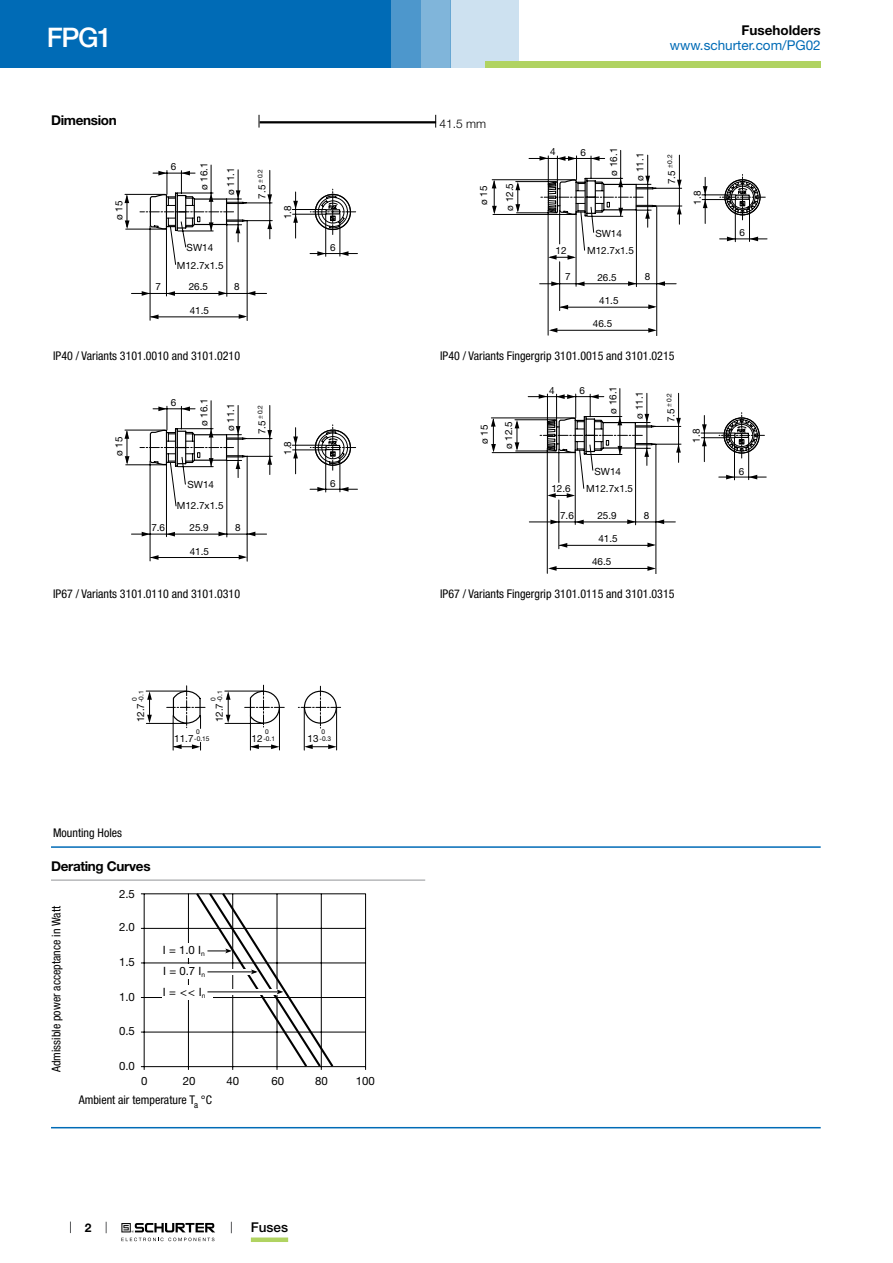
<style>
.page{position:relative;width:893px;height:1263px;background:#fff}
.page>*{position:absolute;margin:0;border:0;box-sizing:border-box;transform-origin:0 0}
.t1{font:500 27px "Helvetica Neue LT";color:#fff}
.t2{font:700 13.5px "Helvetica Neue LT";letter-spacing:-.025em;color:#000}
.t3{font:13.5px "Helvetica Neue LT";color:#006bb6}
.t4{font:700 13.5px "Helvetica Neue LT";color:#000}
.t5{font:500 13.5px "Helvetica Neue LT";color:#000}
.t6{font:condensed 12px "Helvetica Neue LT";color:#000}
.t7{font:300 12px "Helvetica Neue LT";color:#000}
.t8{font:700 12px "Helvetica Neue LT";color:#000}
.t9{font:11.4px "Helvetica Neue LT";color:#000}
.t10{font:9.9px "Helvetica Neue LT";color:#000}
.t11{font:6.6px/6.6px "Helvetica Neue LT";color:#000}
.s1{font-size:9.9px}
</style>
<div class="page">
<svg style="left:70px;top:1221px;width:1px;height:12px"></svg>
<svg style="left:121px;top:1223px;width:94px;height:18px"></svg>
<div style="left:0;top:0;width:391px;height:68px;background:#006bb6"></div>
<div style="left:421px;top:0;width:30px;height:68px;background:#80b5da"></div>
<div style="left:391px;top:0;width:30px;height:68px;background:#4d97cc"></div>
<div style="left:451px;top:0;width:68px;height:68px;background:#cde1f0"></div>
<div style="left:485px;top:62px;width:336px;height:6px;background:#b0d361"></div>
<div style="left:251px;top:1237px;width:37px;height:5px;background:#b0d361"></div>
<svg style="left:259px;top:115px;width:1px;height:13px"></svg>
<hr style="left:260px;top:121px;width:176px;height:2px;background:#000">
<svg style="left:125px;top:165px;width:233px;height:156px"></svg>
<svg style="left:492px;top:180px;width:4px;height:8px"></svg>
<svg style="left:492px;top:206px;width:5px;height:8px"></svg>
<svg style="left:515px;top:155px;width:250px;height:181px"></svg>
<svg style="left:125px;top:400px;width:233px;height:161px"></svg>
<svg style="left:491px;top:418px;width:5px;height:9px"></svg>
<svg style="left:491px;top:444px;width:5px;height:8px"></svg>
<svg style="left:515px;top:394px;width:249px;height:180px"></svg>
<hr style="left:173px;top:716px;width:1px;height:34px;background:#000">
<hr style="left:146px;top:723px;width:41px;height:1px;background:#000">
<hr style="left:146px;top:691px;width:41px;height:1px;background:#000">
<hr style="left:279px;top:707px;width:1px;height:43px;background:#000">
<hr style="left:250px;top:716px;width:1px;height:34px;background:#000">
<hr style="left:336px;top:707px;width:1px;height:43px;background:#000">
<hr style="left:304px;top:707px;width:1px;height:43px;background:#000">
<svg style="left:173px;top:742px;width:28px;height:8px"></svg>
<svg style="left:147px;top:691px;width:5px;height:32px"></svg>
<svg style="left:250px;top:744px;width:29px;height:5px"></svg>
<svg style="left:304px;top:744px;width:33px;height:5px"></svg>
<svg style="left:167px;top:685px;width:174px;height:43px"></svg>
<hr style="left:51px;top:846px;width:770px;height:2px;background:#006bb6">
<hr style="left:51px;top:880px;width:374px;height:1px;background:#939598">
<hr style="left:141px;top:893px;width:225px;height:1px;background:#000">
<hr style="left:141px;top:1066px;width:225px;height:1px;background:#000">
<hr style="left:144px;top:894px;width:1px;height:176px;background:#000">
<hr style="left:188px;top:894px;width:1px;height:176px;background:#000">
<hr style="left:232px;top:894px;width:1px;height:176px;background:#000">
<hr style="left:277px;top:894px;width:1px;height:176px;background:#000">
<hr style="left:321px;top:894px;width:1px;height:176px;background:#000">
<hr style="left:365px;top:894px;width:1px;height:176px;background:#000">
<hr style="left:141px;top:928px;width:225px;height:1px;background:#000">
<hr style="left:141px;top:963px;width:225px;height:1px;background:#000">
<hr style="left:141px;top:997px;width:225px;height:1px;background:#000">
<hr style="left:141px;top:1032px;width:225px;height:1px;background:#000">
<div style="left:162px;top:985px;width:51px;height:15px;background:#fff"></div>
<div style="left:162px;top:964px;width:51px;height:15px;background:#fff"></div>
<div style="left:162px;top:943px;width:51px;height:15px;background:#fff"></div>
<svg style="left:194px;top:893px;width:141px;height:176px"></svg>
<hr style="left:51px;top:1127px;width:770px;height:1px;background:#006bb6">
<h1 class="t1" style="left:47px;top:21px;width:67px">FPG1</h1>
<p class="t2" style="left:51px;top:112px;width:67px">Dimension</p>
<p class="t7" style="left:439px;top:116px;width:48px">41.5 mm</p>
<p class="t10" style="left:171px;top:161px;width:7px">6</p>
<p class="t10" style="left:198px;top:190px;width:29px;rotate:-90deg">ø 1.61</p>
<p class="t10" style="left:225px;top:195px;width:29px;rotate:-90deg">ø 1.11</p>
<p class="t11" style="left:257px;top:199px;width:31px;rotate:-90deg"><span class="s1">5.7</span> +0.2</p>
<p class="t11" style="left:256px;top:183px;width:5px;rotate:-90deg">_</p>
<p class="t10" style="left:478px;top:205px;width:21px;rotate:-90deg">ø 15</p>
<p class="t10" style="left:113px;top:220px;width:21px;rotate:-90deg">ø 51</p>
<p class="t10" style="left:282px;top:219px;width:15px;rotate:-90deg">8.1</p>
<p class="t10" style="left:187px;top:241px;width:28px">SW14</p>
<p class="t10" style="left:177px;top:259px;width:48px">M12.7x1.5</p>
<p class="t10" style="left:155px;top:281px;width:7px">7</p>
<p class="t10" style="left:189px;top:281px;width:21px">26.5</p>
<p class="t10" style="left:234px;top:281px;width:7px">8</p>
<p class="t10" style="left:190px;top:304px;width:21px">41.5</p>
<p class="t10" style="left:330px;top:242px;width:7px">6</p>
<p class="t10" style="left:504px;top:211px;width:29px;rotate:-90deg">ø 12.5</p>
<p class="t4" style="left:741px;top:22px;width:81px">Fuseholders</p>
<p class="t3" style="left:670px;top:37px;width:152px">www.schurter.com/PG02</p>
<p class="t10" style="left:550px;top:146px;width:7px">4</p>
<p class="t10" style="left:580px;top:146px;width:7px">6</p>
<p class="t10" style="left:608px;top:176px;width:29px;rotate:-90deg">ø 16.1</p>
<p class="t10" style="left:634px;top:181px;width:29px;rotate:-90deg">ø 11.1</p>
<p class="t11" style="left:666px;top:184px;width:31px;rotate:-90deg"><span class="s1">5.7</span> +0.2</p>
<p class="t11" style="left:666px;top:168px;width:5px;rotate:-90deg">_</p>
<p class="t10" style="left:556px;top:245px;width:13px">12</p>
<p class="t10" style="left:595px;top:227px;width:28px">SW14</p>
<p class="t10" style="left:587px;top:244px;width:48px">M12.7x1.5</p>
<p class="t10" style="left:565px;top:271px;width:7px">7</p>
<p class="t10" style="left:597px;top:271px;width:21px">26.5</p>
<p class="t10" style="left:645px;top:271px;width:7px">8</p>
<p class="t10" style="left:599px;top:295px;width:21px">41.5</p>
<p class="t10" style="left:593px;top:317px;width:21px">46.5</p>
<p class="t10" style="left:691px;top:205px;width:15px;rotate:-90deg">1.8</p>
<p class="t10" style="left:740px;top:227px;width:7px">6</p>
<p class="t6" style="left:53px;top:349px;width:188px">IP40 / Variants 3101.0010 and 3101.0210</p>
<p class="t10" style="left:113px;top:456px;width:21px;rotate:-90deg">ø 51</p>
<p class="t10" style="left:171px;top:397px;width:7px">6</p>
<p class="t10" style="left:198px;top:426px;width:29px;rotate:-90deg">ø 1.61</p>
<p class="t10" style="left:225px;top:431px;width:29px;rotate:-90deg">ø 1.11</p>
<p class="t10" style="left:187px;top:478px;width:28px">SW14</p>
<p class="t10" style="left:177px;top:500px;width:48px">M12.7x1.5</p>
<p class="t10" style="left:151px;top:521px;width:15px">7.6</p>
<p class="t10" style="left:189px;top:521px;width:21px">25.9</p>
<p class="t10" style="left:235px;top:521px;width:7px">8</p>
<p class="t10" style="left:190px;top:545px;width:21px">41.5</p>
<p class="t6" style="left:53px;top:587px;width:188px">IP67 / Variants 3101.0110 and 3101.0310</p>
<p class="t11" style="left:257px;top:434px;width:31px;rotate:-90deg"><span class="s1">5.7</span> +0.2</p>
<p class="t11" style="left:256px;top:419px;width:5px;rotate:-90deg">_</p>
<p class="t10" style="left:282px;top:455px;width:15px;rotate:-90deg">8.1</p>
<p class="t11" style="left:131px;top:702px;width:13px;rotate:-90deg">0 -0.1</p>
<p class="t10" style="left:135px;top:722px;width:21px;rotate:-90deg">12.7</p>
<p class="t11" style="left:210px;top:702px;width:13px;rotate:-90deg">0 -0.1</p>
<p class="t10" style="left:213px;top:722px;width:21px;rotate:-90deg">12.7</p>
<p class="t10" style="left:330px;top:477px;width:7px">6</p>
<p class="t10" style="left:174px;top:732px;width:21px">11.7</p>
<p class="t11" style="left:194px;top:728px;width:17px">0 -0.15</p>
<p class="t10" style="left:252px;top:732px;width:13px">12</p>
<p class="t11" style="left:263px;top:728px;width:13px">0 -0.1</p>
<p class="t10" style="left:308px;top:732px;width:13px">13</p>
<p class="t11" style="left:320px;top:728px;width:13px">0 -0.3</p>
<p class="t6" style="left:53px;top:825px;width:70px">Mounting Holes</p>
<p class="t2" style="left:51px;top:858px;width:101px">Derating Curves</p>
<p class="t6" style="left:49px;top:1072px;width:167px;rotate:-90deg">Admissible power acceptance in Watt</p>
<p class="t9" style="left:119px;top:887px;width:17px">2.5</p>
<p class="t9" style="left:119px;top:920px;width:17px">2.0</p>
<p class="t9" style="left:119px;top:955px;width:17px">1.5</p>
<p class="t9" style="left:119px;top:990px;width:17px">1.0</p>
<p class="t9" style="left:119px;top:1024px;width:17px">0.5</p>
<p class="t9" style="left:119px;top:1059px;width:17px">0.0</p>
<p class="t9" style="left:163px;top:943px;width:43px">I = 1.0 I<sub>n</sub></p>
<p class="t9" style="left:163px;top:964px;width:43px">I = 0.7 I<sub>n</sub></p>
<p class="t9" style="left:163px;top:985px;width:44px">I = &lt;&lt; I<sub>n</sub></p>
<p class="t9" style="left:141px;top:1074px;width:8px">0</p>
<p class="t9" style="left:183px;top:1074px;width:14px">20</p>
<p class="t9" style="left:227px;top:1074px;width:14px">40</p>
<p class="t9" style="left:271px;top:1074px;width:14px">60</p>
<p class="t9" style="left:315px;top:1074px;width:14px">80</p>
<p class="t9" style="left:356px;top:1074px;width:21px">100</p>
<p class="t6" style="left:79px;top:1093px;width:135px">Ambient air temperature T<sub>a</sub> °C</p>
<p class="t8" style="left:85px;top:1220px;width:8px">2</p>
<p class="t5" style="left:251px;top:1219px;width:39px">Fuses</p>
<p class="t6" style="left:440px;top:349px;width:236px">IP40 / Variants Fingergrip 3101.0015 and 3101.0215</p>
<p class="t10" style="left:479px;top:444px;width:21px;rotate:-90deg">ø 15</p>
<p class="t10" style="left:503px;top:449px;width:29px;rotate:-90deg">ø 12.5</p>
<p class="t10" style="left:549px;top:384px;width:7px">4</p>
<p class="t10" style="left:580px;top:384px;width:7px">6</p>
<p class="t10" style="left:607px;top:414px;width:29px;rotate:-90deg">ø 16.1</p>
<p class="t10" style="left:633px;top:419px;width:29px;rotate:-90deg">ø 11.1</p>
<p class="t11" style="left:666px;top:422px;width:31px;rotate:-90deg"><span class="s1">5.7</span> +0.2</p>
<p class="t11" style="left:665px;top:406px;width:5px;rotate:-90deg">_</p>
<p class="t10" style="left:551px;top:482px;width:21px">12.6</p>
<p class="t10" style="left:595px;top:465px;width:28px">SW14</p>
<p class="t10" style="left:586px;top:483px;width:48px">M12.7x1.5</p>
<p class="t10" style="left:560px;top:509px;width:15px">7.6</p>
<p class="t10" style="left:597px;top:509px;width:21px">25.9</p>
<p class="t10" style="left:644px;top:509px;width:7px">8</p>
<p class="t10" style="left:598px;top:533px;width:21px">41.5</p>
<p class="t10" style="left:592px;top:556px;width:21px">46.5</p>
<p class="t6" style="left:440px;top:587px;width:236px">IP67 / Variants Fingergrip 3101.0115 and 3101.0315</p>
<p class="t10" style="left:690px;top:443px;width:15px;rotate:-90deg">1.8</p>
<p class="t10" style="left:739px;top:465px;width:7px">6</p>
</div>
